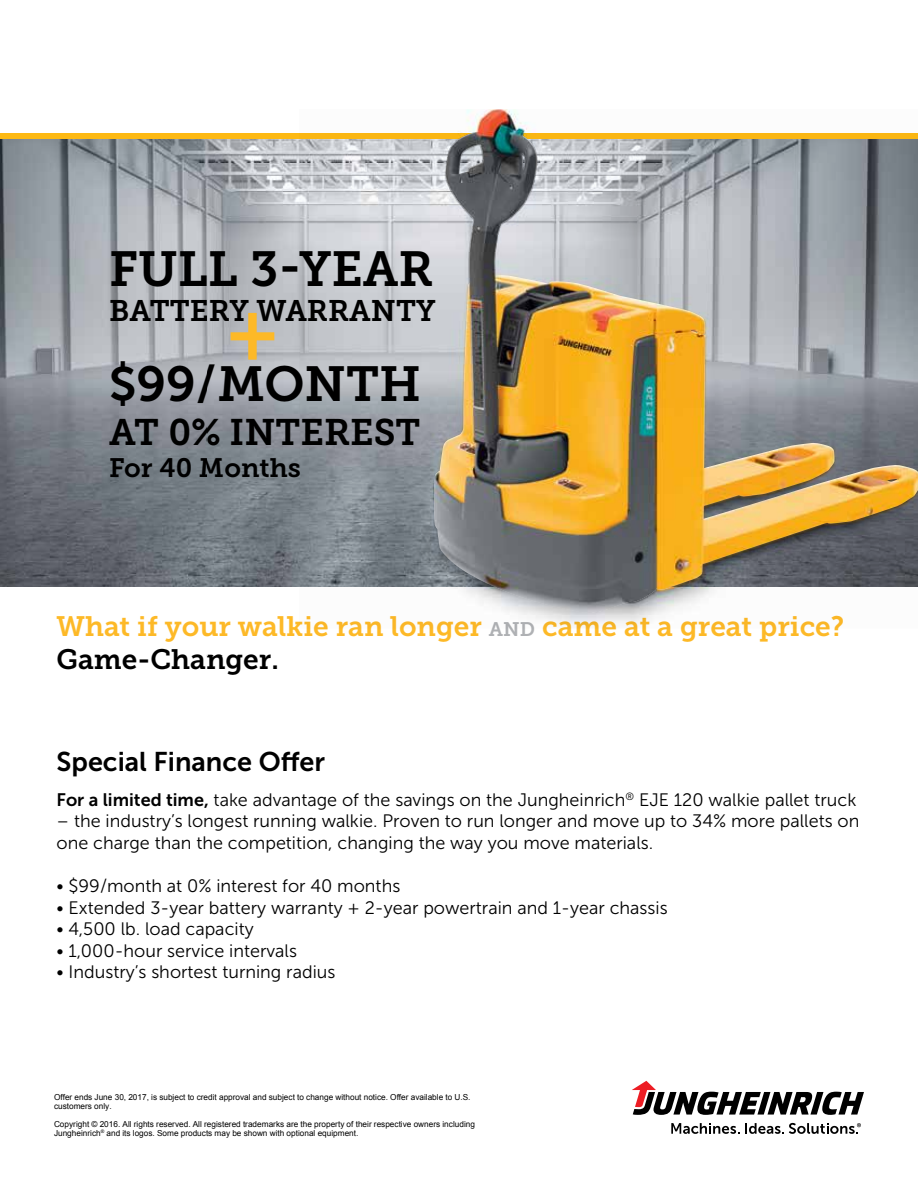
<style>
.page{position:relative;width:918px;height:1188px;background:#fff}
.page>*{position:absolute;margin:0;border:0;box-sizing:border-box;transform-origin:0 0}
.t1{font:81.75px "Museo Slab 700";color:#fdb927}
.t2{font:49.05px "Museo Slab 700";color:#000}
.t3{font:36.75px "Museo Slab 700";color:#000}
.t4{font:29.7px "Museo Slab 700";color:#000}
.t5{font:28.05px/33.6px "Museo Slab 700";color:#fdb927}
.t6{font:27px "Museo Sans 700";color:#000}
.t7{font:26.55px "Museo Slab 700";color:#000}
.t8{font:18px/21.6px "Museo Sans 300";color:#000}
.t9{font:8.25px/9px "Arial";color:#000}
.s1{font-size:19.65px;color:#afb1b4}
.s2{color:#000}
.s3{font-family:"Museo Sans 700"}
.s4{font-style:inherit}
</style>
<div class="page">
<img style="left:0;top:139px;width:434px;height:447px">
<div style="left:0;top:133px;width:918px;height:6px;background:#fdb913"></div>
<svg style="left:632px;top:1081px;width:232px;height:34px"></svg>
<svg style="left:671px;top:1123px;width:190px;height:11px"></svg>
<img style="left:434px;top:109px;width:484px;height:505px">
<h2 class="t2" style="left:109px;top:241px;width:326px">FULL 3-YEAR</h2>
<h3 class="t4" style="left:109px;top:294px;width:328px">BATTERY WARRANTY</h3>
<h1 class="t1" style="left:227px;top:285px;width:52px">+</h1>
<h2 class="t2" style="left:109px;top:356px;width:313px">$99/MONTH</h2>
<h3 class="t3" style="left:109px;top:411px;width:313px">AT 0% INTEREST</h3>
<h3 class="t7" style="left:109px;top:452px;width:193px">For 40 Months</h3>
<h3 class="t5" style="left:57px;top:609px;width:789px">What if your walkie ran longer <span class="s1">and</span> came at a great price?<br><span class="s2">Game-Changer.</span></h3>
<h3 class="t6" style="left:57px;top:746px;width:270px">Special Finance Offer</h3>
<p class="t8" style="left:57px;top:789px;width:801px"><span class="s3">For a limited time,</span> take advantage of the savings on the Jungheinrich<sup>®</sup> EJE 120 walkie pallet truck</p>
<p class="t8" style="left:57px;top:810px;width:804px">– the industry’s longest running walkie. Proven to run longer and move up to 34% more pallets on one charge than the competition, changing the way you move materials.</p>
<p class="t8" style="left:57px;top:875px;width:345px">• $99/month at 0% interest for 40 months</p>
<p class="t8" style="left:57px;top:897px;width:613px">• Extended 3-year battery warranty + 2-year powertrain and 1-year chassis</p>
<p class="t8" style="left:57px;top:918px;width:199px">• 4,500 lb. load capacity</p>
<p class="t8" style="left:57px;top:940px;width:242px">• 1,000-hour service intervals</p>
<p class="t8" style="left:57px;top:962px;width:280px">• Industry’s shortest turning radius</p>
<p class="t9" style="left:54px;top:1092px;width:418px">Offer ends <span class="s4">June 30</span>, 201<span class="s4">7</span>, is subject to credit approval and subject to change without notice. Offer available to U.S. customers only.</p>
<p class="t9" style="left:54px;top:1119px;width:423px">Copyright © 2016. All rights reserved. All registered trademarks are the property of their respective owners including<br>Jungheinrich<sup>®</sup> and its logos. Some products may be shown with optional equi<span class="s4">p</span>ment.</p>
</div>
